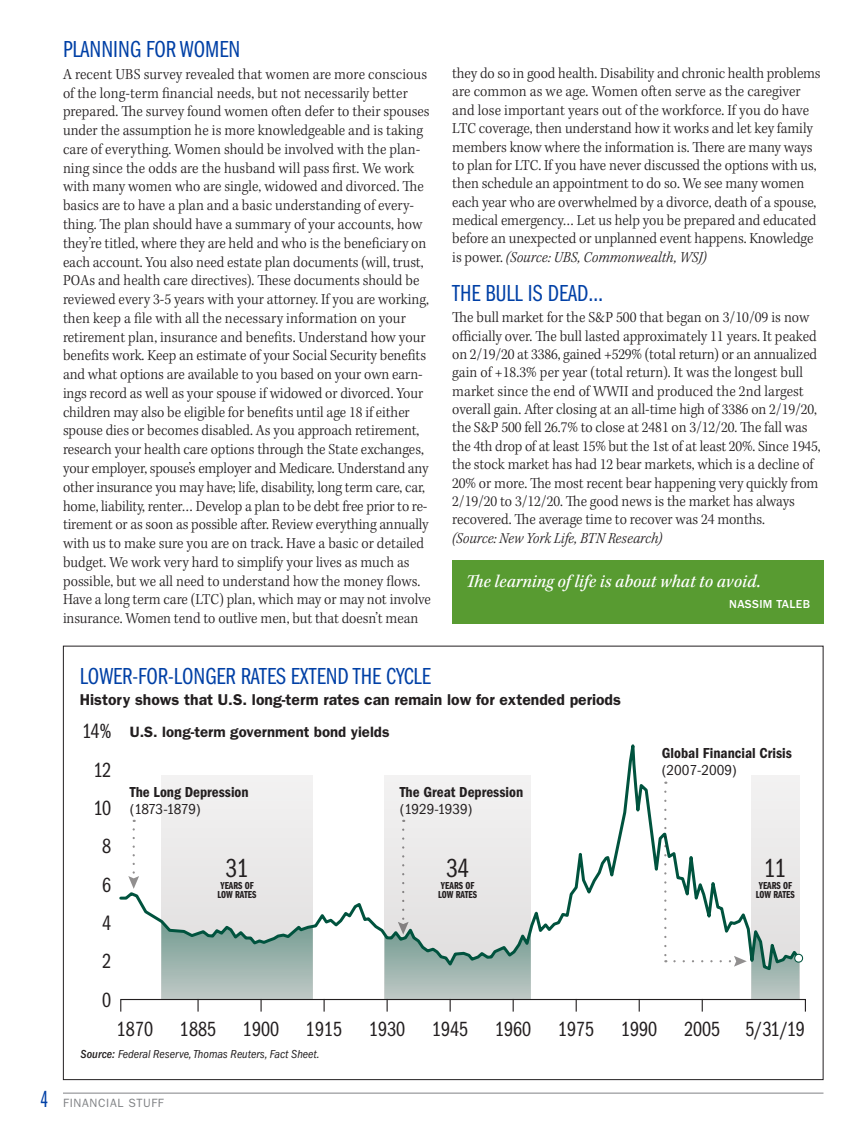
<style>
.page{position:relative;width:864px;height:1134px;background:#fff}
.page>*{position:absolute;margin:0;border:0;box-sizing:border-box;transform-origin:0 0}
.t1{font:27px "ITC Franklin Gothic Std Bk Cp";color:#231f20}
.Heads_2{font:24px "ITC Franklin Gothic Std Bk Cp";color:#0040a6}
.t2{font:21.3px/38.4px "ITC Franklin Gothic Std Bk Cp";color:#231f20;text-align:center}
.t3{font:18.75px "Kepler Std Medium Scn It";color:#fff}
.Body_Copy{font:15.75px/18.8px "Kepler Std Light Scn";color:#231f20}
.t4{font:600 15.75px "ITC Franklin Gothic Std";color:#231f20}
.t5{font:15px "ITC Franklin Gothic Std Dm Cd";color:#231f20}
.t6{font:600 15px "ITC Franklin Gothic Std";color:#231f20}
.t7{font:condensed 15px "ITC Franklin Gothic Std";color:#231f20}
.t8{font:condensed 15px "ITC Franklin Gothic Std";letter-spacing:-.04em;color:#231f20}
.t9{font:italic condensed 12px "ITC Franklin Gothic Std";color:#231f20}
.t10{font:12px "ITC Franklin Gothic Std";letter-spacing:.055em;color:#808285}
.Quote_Source{font:500 12px "ITC Franklin Gothic Std";letter-spacing:.03em;color:#fff}
.t11{font:10.5px/9px "ITC Franklin Gothic Std Dm Cp";color:#231f20}
.s1{font-family:"Kepler Std Light Scn It"}
.s2{font-family:"ITC Franklin Gothic Std Bk Cp";font-weight:400;font-size:21.3px}
.s3{font-weight:500}
.s4{font-family:"ITC Franklin Gothic Std Bk X Cp";font-size:24px;color:#0040a6}
</style>
<div class="page">
<hr style="left:63px;top:1093px;width:761px;height:1px;background:#808285">
<svg style="left:119px;top:744px;width:681px;height:219px"></svg>
<div style="left:120px;top:999px;width:686px;height:13px;border:1px solid #231f20"></div>
<svg style="left:161px;top:921px;width:152px;height:90px;background:#abbeb9"></svg>
<svg style="left:128px;top:829px;width:11px;height:60px"></svg>
<svg style="left:384px;top:830px;width:147px;height:181px;background:#cfd5d3"></svg>
<svg style="left:664px;top:792px;width:2px;height:170px"></svg>
<svg style="left:674px;top:932px;width:130px;height:79px"></svg>
<div style="left:452px;top:560px;width:372px;height:63px;background:#589b31"></div>
<p class="Heads_2" style="left:63px;top:36px;width:179px">PLANNING FOR WOMEN</p>
<p class="Body_Copy" style="left:63px;top:65px;width:369px">A recent UBS survey revealed that women are more conscious of the long-term financial needs, but not necessarily better prepared. The survey found women often defer to their spouses under the assumption he is more knowledgeable and is taking care of everything. Women should be involved with the plan&shy;ning since the odds are the husband will pass first. We work with many women who are single, widowed and divorced. The basics are to have a plan and a basic understanding of every&shy;thing. The plan should have a summary of your accounts, how they’re titled, where they are held and who is the beneficiary on each account. You also need estate plan documents (will, trust, POAs and health care directives). These documents should be reviewed every 3-5 years with your attorney. If you are working, then keep a file with all the necessary information on your retirement plan, insurance and benefits. Understand how your benefits work. Keep an estimate of your Social Security benefits and what options are available to you based on your own earn&shy;ings record as well as your spouse if widowed or divorced. Your children may also be eligible for benefits until age 18 if either spouse dies or becomes disabled. As you approach retirement, research your health care options through the State exchanges, your employer, spouse’s employer and Medicare. Understand any other insurance you may have; life, disability, long term care, car, home, liability, renter… Develop a plan to be debt free prior to re&shy;tirement or as soon as possible after. Review everything annually with us to make sure you are on track. Have a basic or detailed budget. We work very hard to simplify your lives as much as possible, but we all need to understand how the money flows.<br>Have a long term care (LTC) plan, which may or may not involve insurance. Women tend to outlive men, but that doesn’t mean</p>
<p class="Body_Copy" style="left:452px;top:65px;width:370px;line-height:18.3px">they do so in good health. Disability and chronic health problems are common as we age. Women often serve as the caregiver and lose important years out of the workforce. If you do have LTC coverage, then understand how it works and let key family members know where the information is. There are many ways to plan for LTC. If you have never discussed the options with us, then schedule an appointment to do so. We see many women each year who are overwhelmed by a divorce, death of a spouse, medical emergency… Let us help you be prepared and educated before an unexpected or unplanned event happens. Knowledge is power. <span class="s1">(Source: UBS, Commonwealth, WSJ)</span></p>
<p class="Heads_2" style="left:452px;top:280px;width:153px">THE BULL IS DEAD…</p>
<p class="Body_Copy" style="left:452px;top:309px;width:370px;line-height:18.3px">The bull market for the S&amp;P 500 that began on 3/10/09 is now officially over. The bull lasted approximately 11 years. It peaked on 2/19/20 at 3386, gained +529% (total return) or an annualized gain of +18.3% per year (total return). It was the longest bull market since the end of WWII and produced the 2nd largest overall gain. After closing at an all-time high of 3386 on 2/19/20, the S&amp;P 500 fell 26.7% to close at 2481 on 3/12/20. The fall was the 4th drop of at least 15% but the 1st of at least 20%. Since 1945, the stock market has had 12 bear markets, which is a decline of 20% or more. The most recent bear happening very quickly from 2/19/20 to 3/12/20. The good news is the market has always recovered. The average time to recover was 24 months.<br><span class="s1">(Source: New York Life, BTN Research)</span></p>
<p class="t3" style="left:466px;top:570px;width:297px">The learning of life is about what to avoid.</p>
<p class="Quote_Source" style="left:729px;top:597px;width:82px">NASSIM TALEB</p>
<h2 class="Heads_2" style="left:80px;top:663px;width:353px">LOWER-FOR-LONGER RATES EXTEND THE CYCLE</h2>
<p class="t4" style="left:80px;top:691px;width:543px">History shows that U.S. long-term rates can remain low for extended periods</p>
<p class="t6" style="left:83px;top:723px;width:308px"><span class="s2">14%</span> U.S. long-term government bond yields</p>
<h3 class="t2" style="left:94px;top:751px;width:19px">12<br>10<br>8<br>6<br>4<br>2<br>0</h3>
<p class="t5" style="left:130px;top:783px;width:120px">The Long Depression</p>
<p class="t8" style="left:130px;top:800px;width:72px">(1873-1879)</p>
<h1 class="t1" style="left:226px;top:853px;width:25px">31</h1>
<p class="t11" style="left:218px;top:881px;width:41px">YEARS OF<br>LOW RATES</p>
<p class="t5" style="left:400px;top:783px;width:125px">The Great Depression</p>
<p class="t7" style="left:400px;top:800px;width:74px">(1929-1939)</p>
<h1 class="t1" style="left:446px;top:853px;width:25px">34</h1>
<p class="t11" style="left:438px;top:881px;width:41px">YEARS OF<br>LOW RATES</p>
<p class="t5" style="left:662px;top:745px;width:131px">Global Financial Crisis</p>
<p class="t7" style="left:662px;top:761px;width:76px">(2007-2009)</p>
<h1 class="t1" style="left:764px;top:853px;width:24px">11</h1>
<p class="t11" style="left:756px;top:881px;width:41px">YEARS OF<br>LOW RATES</p>
<h3 class="t2" style="left:117px;top:1010px;width:38px">1870</h3>
<h3 class="t2" style="left:180px;top:1010px;width:38px">1885</h3>
<h3 class="t2" style="left:243px;top:1010px;width:38px">1900</h3>
<h3 class="t2" style="left:306px;top:1010px;width:38px">1915</h3>
<h3 class="t2" style="left:369px;top:1010px;width:38px">1930</h3>
<h3 class="t2" style="left:432px;top:1010px;width:38px">1945</h3>
<h3 class="t2" style="left:495px;top:1010px;width:38px">1960</h3>
<h3 class="t2" style="left:558px;top:1010px;width:38px">1975</h3>
<h3 class="t2" style="left:621px;top:1010px;width:38px">1990</h3>
<h3 class="t2" style="left:684px;top:1010px;width:122px">2005 5/31/19</h3>
<p class="t9" style="left:81px;top:1047px;width:240px"><span class="s3">Source:</span> Federal Reserve, Thomas Reuters, Fact Sheet.</p>
<p class="t10" style="left:40px;top:1096px;width:125px"><span class="s4">4</span> FINANCIAL STUFF</p>
</div>
